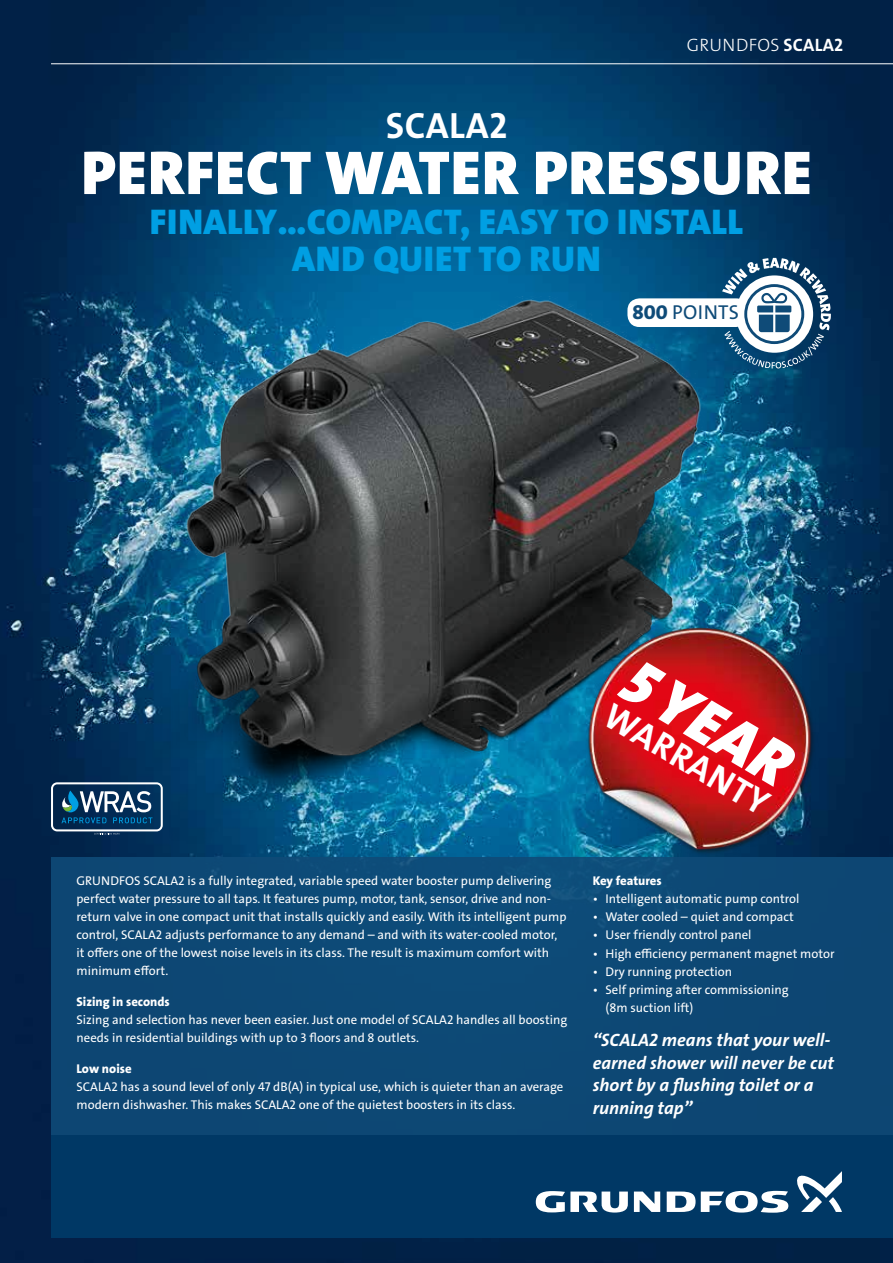
<style>
.page{position:relative;width:893px;height:1263px;background:#fff}
.page>*{position:absolute;margin:0;border:0;box-sizing:border-box;transform-origin:0 0}
.t1{font:63.9px "Grundfos The Sans V2 OT 9 BL Italic";color:#fff}
.t2{font:62.4px "Grundfos The Sans V2 OT 9 BL";letter-spacing:.015em;color:#fff}
.t3{font:36.75px "Grundfos The Sans V2 OT 7 B";letter-spacing:.015em;color:#fff}
.t4{font:36px/37.5px "Grundfos The Sans V2 OT 9 BL";letter-spacing:.015em;color:#009fe3;text-align:center}
.t5{font:35.85px "Grundfos The Sans V2 OT 7 B";color:#fff}
.t6{font:20.25px "Grundfos The Sans V2 OT 5 R";letter-spacing:.015em;color:#0f4b78}
.t7{font:18px/22.5px "Grundfos The Sans V2 OT 7 B Italic";color:#fff}
.t8{font:18px "Grundfos The Sans V2 OT 3 L";letter-spacing:.015em;color:#fff}
.t9{font:12.75px/18px "Grundfos The Sans V2 OT 5 R";color:#fff}
.t10{font:12.75px "Grundfos The Sans V2 OT 8 XB";color:#fff}
.s1{font-family:"Grundfos The Sans V2 OT 7 B"}
.s2{font-family:"Grundfos The Sans V2 OT 8 XB"}
</style>
<div class="page">
<img style="left:0;top:0;width:893px;height:1263px">
<div style="left:51px;top:857px;width:842px;height:278px;background:#0f4b78"></div>
<img style="left:145px;top:219px;width:618px;height:624px">
<svg style="left:51px;top:782px;width:112px;height:52px"></svg>
<hr style="left:51px;top:63px;width:842px;height:1px;background:#fff">
<div style="left:51px;top:1135px;width:842px;height:102px;background:#003865"></div>
<svg style="left:634px;top:1191px;width:26px;height:21px"></svg>
<svg style="left:536px;top:1191px;width:92px;height:21px"></svg>
<svg style="left:667px;top:1191px;width:121px;height:22px"></svg>
<svg style="left:797px;top:1171px;width:45px;height:41px"></svg>
<img style="left:569px;top:614px;width:262px;height:247px">
<div style="left:627px;top:298px;width:121px;height:29px;background:#fff;border-radius:12px"></div>
<svg style="left:722px;top:258px;width:109px;height:111px"></svg>
<h3 class="t8" style="left:687px;top:33px;width:158px">GRUNDFOS <span class="s1">SCALA2</span></h3>
<h3 class="t3" style="left:386px;top:102px;width:123px">SCALA2</h3>
<h2 class="t2" style="left:81px;top:133px;width:732px">PERFECT WATER PRESSURE</h2>
<h3 class="t4" style="left:150px;top:203px;width:594px">FINALLY…COMPACT, EASY TO INSTALL<br>AND QUIET TO RUN</h3>
<h3 class="t6" style="left:632px;top:299px;width:108px"><span class="s2">800</span> POINTS</h3>
<p class="t9" style="left:77px;top:872px;width:491px">GRUNDFOS SCALA2 is a fully integrated, variable speed water booster pump delivering perfect water pressure to all taps. It features pump, motor, tank, sensor, drive and non&shy;return valve in one compact unit that installs quickly and easily. With its intelligent pump control, SCALA2 adjusts performance to any demand – and with its water-cooled motor, it offers one of the lowest noise levels in its class. The result is maximum comfort with minimum effort.</p>
<p class="t10" style="left:77px;top:994px;width:95px">Sizing in seconds</p>
<p class="t9" style="left:77px;top:1011px;width:492px">Sizing and selection has never been easier. Just one model of SCALA2 handles all boosting needs in residential buildings with up to 3 floors and 8 outlets.</p>
<p class="t10" style="left:77px;top:1060px;width:57px">Low noise</p>
<p class="t9" style="left:77px;top:1078px;width:488px">SCALA2 has a sound level of only 47 dB(A) in typical use, which is quieter than an average modern dishwasher. This makes SCALA2 one of the quietest boosters in its class.</p>
<h1 class="t1" style="left:650px;top:641px;width:185px;rotate:31deg">5 YEAR</h1>
<h3 class="t5" style="left:619px;top:692px;width:186px;rotate:31deg">WARRANTY</h3>
<p class="t10" style="left:593px;top:873px;width:70px">Key features</p>
<p class="t9" style="left:593px;top:890px;width:208px">• Intelligent automatic pump control</p>
<p class="t9" style="left:593px;top:908px;width:203px">• Water cooled – quiet and compact</p>
<p class="t9" style="left:593px;top:926px;width:160px">• User friendly control panel</p>
<p class="t9" style="left:593px;top:944px;width:243px">• High efficiency permanent magnet motor</p>
<p class="t9" style="left:593px;top:962px;width:141px">• Dry running protection</p>
<p class="t9" style="left:605px;top:980px;width:185px;text-indent:-13px">• Self priming after commissioning (8m suction lift)</p>
<h3 class="t7" style="left:593px;top:1029px;width:243px">“SCALA2 means that your well&shy;earned shower will never be cut short by a flushing toilet or a running tap”</h3>
</div>
